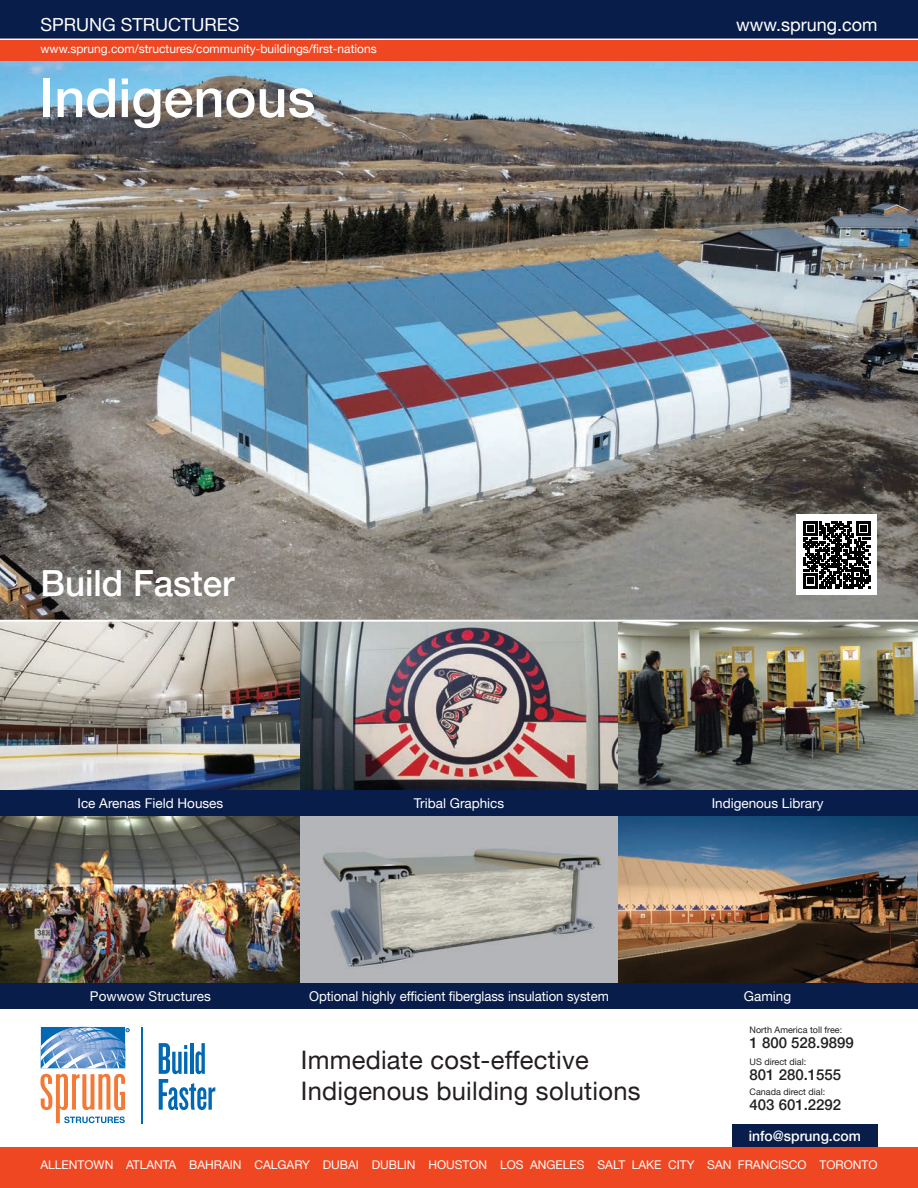
<style>
.page{position:relative;width:918px;height:1188px;background:#fff}
.page>*{position:absolute;margin:0;border:0;box-sizing:border-box;transform-origin:0 0}
.t1{font:500 54px "Helvetica Neue LT";color:#fff}
.t2{font:500 36px "Helvetica Neue LT";color:#fff}
.t3{font:25.5px "Helvetica Neue LT";letter-spacing:.01em;color:#231f20}
.t4{font:18px "Helvetica Neue LT";color:#fff}
.t5{font:500 15px "Helvetica Neue LT";color:#231f20}
.t6{font:500 14.25px "Helvetica Neue LT";color:#fff}
.t7{font:13.5px "Helvetica Neue LT";color:#fff}
.t8{font:12px "Helvetica Neue LT";color:#fff}
.t9{font:9px "Helvetica Neue LT";color:#231f20}
</style>
<div class="page">
<img style="left:617px;top:815px;width:301px;height:169px">
<img style="left:0;top:815px;width:301px;height:169px">
<img style="left:617px;top:622px;width:301px;height:168px">
<img style="left:0;top:622px;width:301px;height:168px">
<img style="left:301px;top:815px;width:316px;height:169px">
<img style="left:301px;top:622px;width:316px;height:168px">
<img style="left:0;top:61px;width:918px;height:559px">
<div style="left:732px;top:1124px;width:146px;height:28px;background:#091d4a"></div>
<div style="left:0;top:790px;width:918px;height:25px;background:#091d4a"></div>
<div style="left:0;top:984px;width:918px;height:25px;background:#091d4a"></div>
<div style="left:0;top:1148px;width:918px;height:40px;background:#ef4722"></div>
<div style="left:796px;top:514px;width:82px;height:81px;background:#fff"></div>
<svg style="left:803px;top:521px;width:67px;height:67px"></svg>
<div style="left:0;top:0;width:918px;height:39px;background:#091d4a"></div>
<div style="left:0;top:40px;width:918px;height:21px;background:#ef4722"></div>
<svg style="left:41px;top:1027px;width:88px;height:41px;background:#7ba8d5"></svg>
<svg style="left:41px;top:1074px;width:84px;height:49px"></svg>
<hr style="left:141px;top:1027px;width:2px;height:96px;background:#0168b3">
<svg style="left:159px;top:1043px;width:56px;height:67px"></svg>
<h3 class="t4" style="left:40px;top:14px;width:200px">SPRUNG STRUCTURES</h3>
<h3 class="t4" style="left:736px;top:14px;width:143px">www.sprung.com</h3>
<p class="t8" style="left:40px;top:42px;width:338px">www.sprung.com/structures/community-buildings/first-nations</p>
<p class="t1" style="left:39px;top:66px;width:278px">Indigenous</p>
<p class="t2" style="left:40px;top:562px;width:196px">Build Faster</p>
<p class="t7" style="left:78px;top:795px;width:147px">Ice Arenas Field Houses</p>
<p class="t7" style="left:414px;top:795px;width:92px">Tribal Graphics</p>
<p class="t7" style="left:712px;top:795px;width:113px">Indigenous Library</p>
<p class="t7" style="left:309px;top:988px;width:301px">Optional highly efficient fiberglass insulation system</p>
<p class="t7" style="left:90px;top:988px;width:122px">Powwow Structures</p>
<p class="t7" style="left:744px;top:988px;width:49px">Gaming</p>
<p class="t3" style="left:301px;top:1045px;width:289px">Immediate cost-effective</p>
<p class="t3" style="left:301px;top:1076px;width:341px">Indigenous building solutions</p>
<p class="t9" style="left:750px;top:1025px;width:94px">North America toll free:</p>
<p class="t5" style="left:750px;top:1034px;width:106px">1 800 528.9899</p>
<p class="t9" style="left:750px;top:1056px;width:58px">US direct dial:</p>
<p class="t5" style="left:750px;top:1066px;width:93px">801 280.1555</p>
<p class="t9" style="left:750px;top:1086px;width:77px">Canada direct dial:</p>
<p class="t5" style="left:750px;top:1096px;width:93px">403 601.2292</p>
<p class="t6" style="left:749px;top:1128px;width:114px">info@sprung.com</p>
<p class="t8" style="left:40px;top:1158px;width:839px">ALLENTOWN ATLANTA BAHRAIN CALGARY DUBAI DUBLIN HOUSTON LOS ANGELES SALT LAKE CITY SAN FRANCISCO TORONTO</p>
</div>
